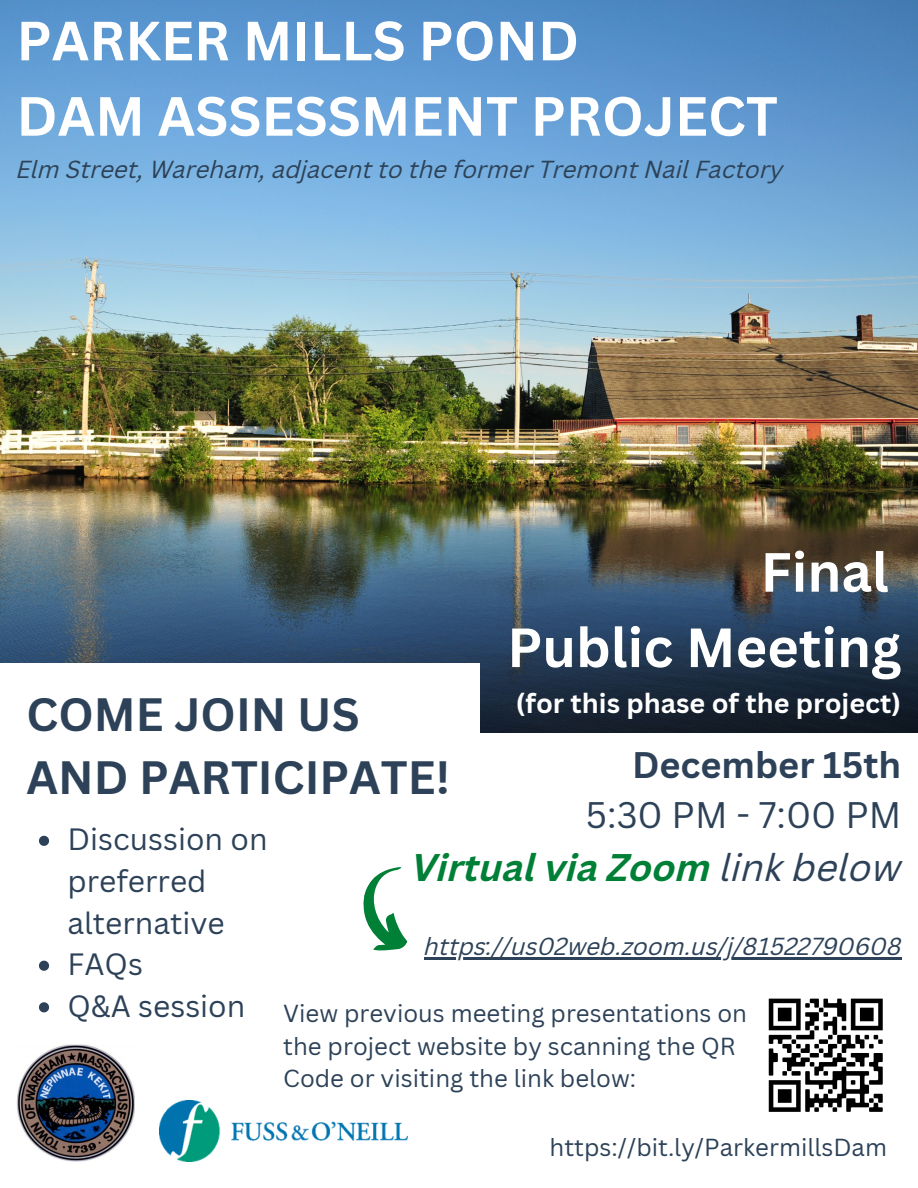
<style>
.page{position:relative;width:918px;height:1188px;background:#fff}
.page>*{position:absolute;margin:0;border:0;box-sizing:border-box;transform-origin:0 0}
.t1{font:700 54px/75.3px "Canva Sans";color:#fff}
.t2{font:700 45.45px/62.4px "Canva Sans";color:#2d4258}
.t3{font:italic 700 37.5px "Canva Sans";color:#008037}
.t4{font:36px "Canva Sans";color:#2d4258}
.t5{font:700 36px "Canva Sans";color:#2d4258}
.t6{font:30px/41.7px "Canva Sans";color:#2d4258}
.t7{font:700 27px "Canva Sans";color:#fff}
.t8{font:24px/32.7px "Canva Sans";color:#2d4258}
.t9{font:italic 24px "Canva Sans";color:#2d4258}
.s1{font-weight:400;color:#2d4258}
</style>
<div class="page">
<img style="left:0;top:0;width:918px;height:732px">
<img style="left:16px;top:1044px;width:119px;height:118px">
<img style="left:160px;top:1100px;width:247px;height:61px">
<img style="left:768px;top:998px;width:115px;height:114px">
<div style="left:0;top:663px;width:480px;height:329px;background:#fff"></div>
<hr style="left:424px;top:957px;width:478px;height:2px;background:#2d4258">
<svg style="left:363px;top:867px;width:76px;height:93px"></svg>
<svg style="left:39px;top:836px;width:10px;height:10px"></svg>
<svg style="left:39px;top:961px;width:10px;height:10px"></svg>
<svg style="left:39px;top:1002px;width:10px;height:10px"></svg>
<h1 class="t1" style="left:16px;top:2px;width:763px">PARKER MILLS POND<br>DAM ASSESSMENT PROJECT</h1>
<p class="t9" style="left:16px;top:160px;width:769px">Elm Street, Wareham, adjacent to the former Tremont Nail Factory</p>
<h1 class="t1" style="left:507px;top:533px;width:396px;text-align:right">Final<br>Public Meeting</h1>
<p class="t7" style="left:516px;top:684px;width:387px">(for this phase of the project)</p>
<h2 class="t2" style="left:27px;top:682px;width:425px">COME JOIN US<br>AND PARTICIPATE!</h2>
<p class="t6" style="left:67px;top:818px;width:202px">Discussion on preferred alternative<br>FAQs<br>Q&amp;A session</p>
<h3 class="t5" style="left:632px;top:740px;width:271px">December 15th</h3>
<h3 class="t4" style="left:586px;top:789px;width:317px">5:30 PM - 7:00 PM</h3>
<h3 class="t3" style="left:412px;top:852px;width:491px">Virtual via Zoom <span class="s1">link below</span></h3>
<p class="t9" style="left:424px;top:936px;width:479px">https://us02web.zoom.us/j/81522790608</p>
<p class="t8" style="left:283px;top:996px;width:465px">View previous meeting presentations on the project website by scanning the QR<br>Code or visiting the link below:</p>
<p class="t8" style="left:550px;top:1130px;width:339px">https://bit.ly/ParkermillsDam</p>
</div>
